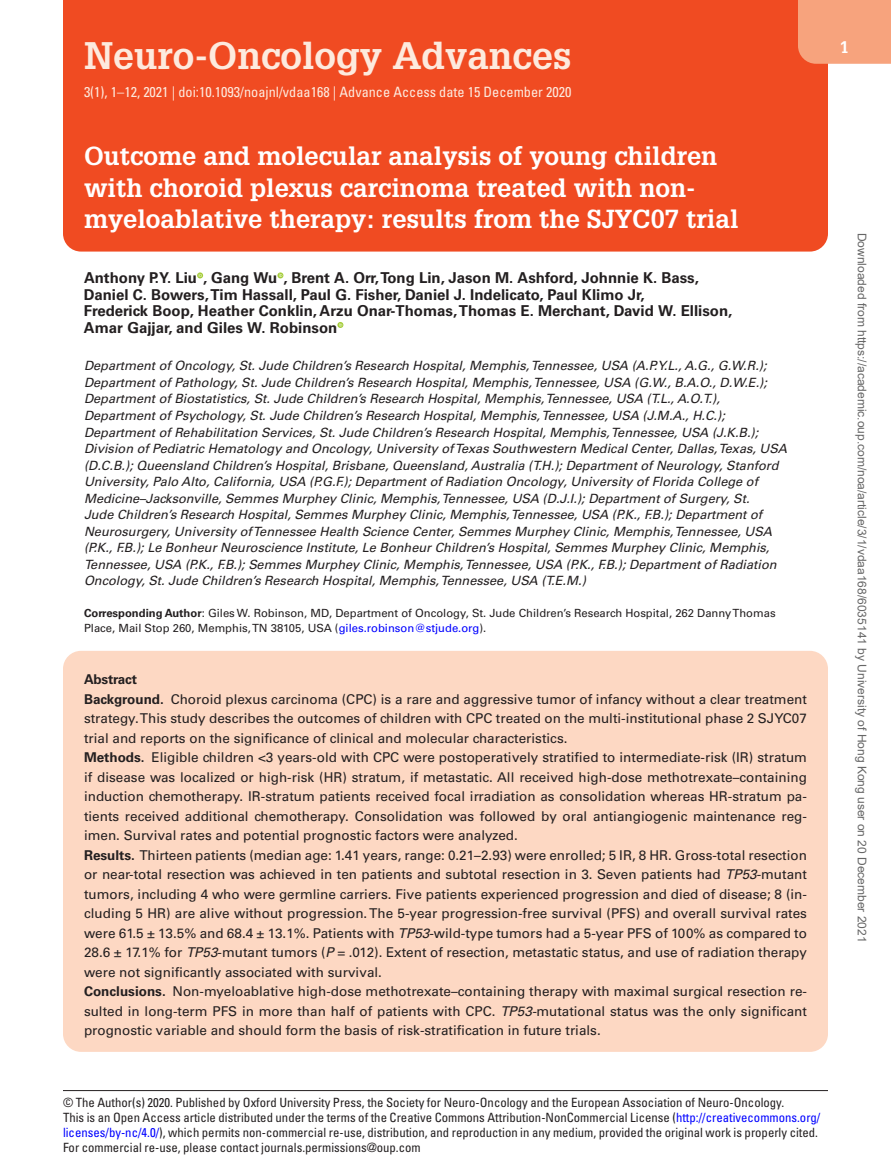
<style>
.page{position:relative;width:891px;height:1175px;background:#fff}
.page>*{position:absolute;margin:0;border:0;box-sizing:border-box;transform-origin:0 0}
.t1{font:700 37.5px "Glypha LT Std";color:#fdeade}
.t2{font:700 25.5px/31.5px "Glypha LT Std";color:#fff}
.t3{font:700 16.5px "Glypha LT Std";color:#fff}
.t4{font:700 15px/16.5px "Univers LT Std";color:#231f20}
.t5{font:condensed 14.25px "Univers LT Std";color:#fdeade}
.t6{font:13.5px/19.5px "Univers LT Std";color:#231f20}
.t7{font:italic 12.75px/16.5px "Univers LT Std";color:#231f20}
.t8{font:condensed 12.75px/15px "Univers LT Std";color:#231f20}
.t9{font:12px "Arial";color:#666}
.t10{font:11.25px/15px "Univers LT Std";color:#231f20}
.s1{font-weight:700}
.s2{color:#00f}
.s3{font-style:italic}
</style>
<div class="page">
<div style="left:63px;top:0;width:765px;height:166px;background:#f04b22"></div>
<div style="left:798px;top:0;width:93px;height:64px;background:#f7a37d"></div>
<hr style="left:63px;top:1090px;width:765px;height:1px;background:#231f20">
<div style="left:63px;top:651px;width:765px;height:400px;background:#fdd8c3;border-radius:18px"></div>
<svg style="left:197px;top:272px;width:6px;height:6px"></svg>
<svg style="left:277px;top:272px;width:6px;height:6px"></svg>
<svg style="left:337px;top:322px;width:6px;height:6px"></svg>
<div style="left:63px;top:166px;width:765px;height:85px;background:#f04b22"></div>
<h1 class="t1" style="left:84px;top:32px;width:489px">Neuro-Oncology Advances</h1>
<p class="t5" style="left:84px;top:83px;width:489px">3(1), 1–12, 2021 | doi:10.1093/noajnl/vdaa168 | Advance Access date 15 December 2020</p>
<h2 class="t2" style="left:84px;top:140px;width:656px">Outcome and molecular analysis of young children with choroid plexus carcinoma treated with non&shy;myeloablative therapy: results from the SJYC07 trial</h2>
<p class="t4" style="left:84px;top:270px;width:650px">Anthony P.Y. Liu , Gang Wu , Brent A. Orr, Tong Lin, Jason M. Ashford, Johnnie K. Bass, Daniel C. Bowers, Tim Hassall, Paul G. Fisher, Daniel J. Indelicato, Paul Klimo Jr,<br>Frederick Boop, Heather Conklin, Arzu Onar-Thomas, Thomas E. Merchant, David W. Ellison, Amar Gajjar, and Giles W. Robinson</p>
<p class="t7" style="left:84px;top:358px;width:704px">Department of Oncology, St. Jude Children’s Research Hospital, Memphis, Tennessee, USA (A.P.Y.L., A.G., G.W.R.); Department of Pathology, St. Jude Children’s Research Hospital, Memphis, Tennessee, USA (G.W., B.A.O., D.W.E.); Department of Biostatistics, St. Jude Children’s Research Hospital, Memphis, Tennessee, USA (T.L., A.O.T.), Department of Psychology, St. Jude Children’s Research Hospital, Memphis, Tennessee, USA (J.M.A., H.C.); Department of Rehabilitation Services, St. Jude Children’s Research Hospital, Memphis, Tennessee, USA (J.K.B.); Division of Pediatric Hematology and Oncology, University of Texas Southwestern Medical Center, Dallas, Texas, USA (D.C.B.); Queensland Children’s Hospital, Brisbane, Queensland, Australia (T.H.); Department of Neurology, Stanford University, Palo Alto, California, USA (P.G.F.); Department of Radiation Oncology, University of Florida College of Medicine–Jacksonville, Semmes Murphey Clinic, Memphis, Tennessee, USA (D.J.I.); Department of Surgery, St.<br>Jude Children’s Research Hospital, Semmes Murphey Clinic, Memphis, Tennessee, USA (P.K., F.B.); Department of Neurosurgery, University of Tennessee Health Science Center, Semmes Murphey Clinic, Memphis, Tennessee, USA (P.K., F.B.); Le Bonheur Neuroscience Institute, Le Bonheur Children’s Hospital, Semmes Murphey Clinic, Memphis, Tennessee, USA (P.K., F.B.); Semmes Murphey Clinic, Memphis, Tennessee, USA (P.K., F.B.); Department of Radiation Oncology, St. Jude Children’s Research Hospital, Memphis, Tennessee, USA (T.E.M.)</p>
<p class="t10" style="left:84px;top:606px;width:693px"><span class="s1">Corresponding Author</span>: Giles W. Robinson, MD, Department of Oncology, St. Jude Children’s Research Hospital, 262 Danny Thomas<br>Place, Mail Stop 260, Memphis, TN 38105, USA (<span class="s2">giles.robinson@stjude.org</span>).</p>
<p class="t6" style="left:84px;top:669px;width:725px"><span class="s1">Abstract<br>Background.</span> Choroid plexus carcinoma (CPC) is a rare and aggressive tumor of infancy without a clear treatment strategy. This study describes the outcomes of children with CPC treated on the multi-institutional phase 2 SJYC07 trial and reports on the significance of clinical and molecular characteristics.<br><span class="s1">Methods.</span> Eligible children &lt;3 years-old with CPC were postoperatively stratified to intermediate-risk (IR) stratum if disease was localized or high-risk (HR) stratum, if metastatic. All received high-dose methotrexate–containing induction chemotherapy. IR-stratum patients received focal irradiation as consolidation whereas HR-stratum pa&shy;tients received additional chemotherapy. Consolidation was followed by oral antiangiogenic maintenance reg&shy;imen. Survival rates and potential prognostic factors were analyzed.<br><span class="s1">Results.</span> Thirteen patients (median age: 1.41 years, range: 0.21–2.93) were enrolled; 5 IR, 8 HR. Gross-total resection or near-total resection was achieved in ten patients and subtotal resection in 3. Seven patients had <span class="s3">TP53</span>-mutant tumors, including 4 who were germline carriers. Five patients experienced progression and died of disease; 8 (in&shy;cluding 5 HR) are alive without progression. The 5-year progression-free survival (PFS) and overall survival rates were 61.5 ± 13.5% and 68.4 ± 13.1%. Patients with <span class="s3">TP53</span>-wild-type tumors had a 5-year PFS of 100% as compared to 28.6 ± 17.1% for <span class="s3">TP53</span>-mutant tumors (<span class="s3">P</span> = .012). Extent of resection, metastatic status, and use of radiation therapy were not significantly associated with survival.<br><span class="s1">Conclusions.</span> Non-myeloablative high-dose methotrexate–containing therapy with maximal surgical resection re&shy;sulted in long-term PFS in more than half of patients with CPC. <span class="s3">TP53-</span>mutational status was the only significant prognostic variable and should form the basis of risk-stratification in future trials.</p>
<p class="t3" style="left:840px;top:37px;width:11px">1</p>
<p class="t9" style="left:866px;top:233px;width:711px;rotate:90deg">Downloaded from https://academic.oup.com/noa/article/3/1/vdaa168/6035141 by University of Hong Kong user on 20 December 2021</p>
<p class="t8" style="left:63px;top:1095px;width:723px">© The Author(s) 2020. Published by Oxford University Press, the Society for Neuro-Oncology and the European Association of Neuro-Oncology.</p>
<p class="t8" style="left:63px;top:1110px;width:759px">This is an Open Access article distributed under the terms of the Creative Commons Attribution-NonCommercial License (<span class="s2">http://creativecommons.org/ licenses/by-nc/4.0/</span>), which permits non-commercial re-use, distribution, and reproduction in any medium, provided the original work is properly cited.<br>For commercial re-use, please contact journals.permissions@oup.com</p>
</div>
